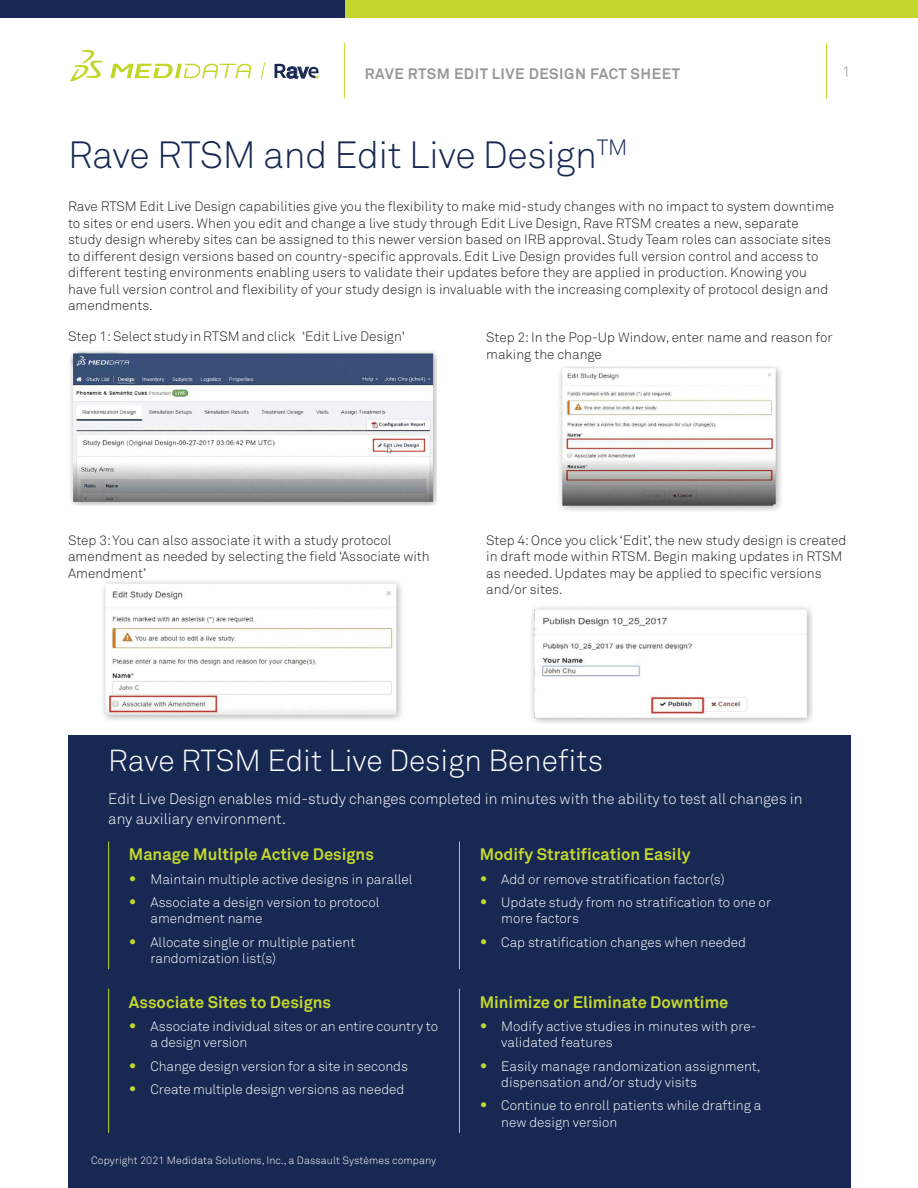
<style>
.page{position:relative;width:918px;height:1188px;background:#fff}
.page>*{position:absolute;margin:0;border:0;box-sizing:border-box;transform-origin:0 0}
.t1{font:300 37.5px "Akkurat Std";letter-spacing:-.01em;color:#172953}
.t2{font:300 30px "Akkurat Std";color:#fff}
.t3{font:700 16.5px "Akkurat Std";color:#c4d62e}
.t4{font:300 15px/19.5px "Akkurat Std";color:#fff}
.t5{font:700 15px "Akkurat Std";letter-spacing:.035em;color:#98989a}
.t6{font:300 15px "Akkurat Std";color:#98989a}
.t7{font:300 13.5px/16.5px "Akkurat Std";color:#231f20}
.t8{font:300 13.5px/16.5px "Akkurat Std";color:#fff}
.t9{font:300 10.5px "Akkurat Std";letter-spacing:.01em;color:#fff}
.s1{font-weight:700;font-size:18px;color:#c4d62e}
</style>
<div class="page">
<svg style="left:70px;top:50px;width:33px;height:32px"></svg>
<svg style="left:110px;top:64px;width:142px;height:14px"></svg>
<svg style="left:261px;top:62px;width:4px;height:18px"></svg>
<div style="left:345px;top:0;width:573px;height:17px;background:#c4d62e"></div>
<div style="left:0;top:0;width:345px;height:17px;background:#172953"></div>
<hr style="left:826px;top:43px;width:1px;height:55px;background:#c4d62e">
<hr style="left:344px;top:43px;width:1px;height:55px;background:#c4d62e">
<div style="left:68px;top:736px;width:782px;height:452px;background:#172953"></div>
<hr style="left:108px;top:842px;width:1px;height:127px;background:#c4d62e">
<hr style="left:459px;top:842px;width:1px;height:127px;background:#c4d62e">
<hr style="left:108px;top:989px;width:1px;height:144px;background:#c4d62e">
<hr style="left:459px;top:989px;width:1px;height:144px;background:#c4d62e">
<img style="left:70px;top:351px;width:367px;height:155px">
<img style="left:559px;top:366px;width:222px;height:145px">
<img style="left:102px;top:581px;width:300px;height:140px">
<img style="left:531px;top:606px;width:281px;height:118px">
<svg style="left:275px;top:63px;width:44px;height:15px"></svg>
<p class="t5" style="left:365px;top:65px;width:317px">RAVE RTSM EDIT LIVE DESIGN FACT SHEET</p>
<p class="t6" style="left:842px;top:63px;width:10px">1</p>
<h1 class="t1" style="left:68px;top:132px;width:561px">Rave RTSM and Edit Live Design<sup>TM</sup></h1>
<p class="t7" style="left:68px;top:198px;width:768px">Rave RTSM Edit Live Design capabilities give you the flexibility to make mid-study changes with no impact to system downtime to sites or end users. When you edit and change a live study through Edit Live Design, Rave RTSM creates a new, separate study design whereby sites can be assigned to this newer version based on IRB approval. Study Team roles can associate sites to different design versions based on country-specific approvals. Edit Live Design provides full version control and access to different testing environments enabling users to validate their updates before they are applied in production. Knowing you have full version control and flexibility of your study design is invaluable with the increasing complexity of protocol design and amendments.</p>
<p class="t7" style="left:68px;top:328px;width:339px">Step 1: Select study in RTSM and click ‘Edit Live Design'</p>
<p class="t7" style="left:486px;top:329px;width:348px">Step 2: In the Pop-Up Window, enter name and reason for making the change</p>
<p class="t7" style="left:68px;top:532px;width:363px">Step 3: You can also associate it with a study protocol amendment as needed by selecting the field ‘Associate with<br>Amendment’</p>
<p class="t7" style="left:486px;top:532px;width:362px">Step 4: Once you click ‘Edit’, the new study design is created in draft mode within RTSM. Begin making updates in RTSM as needed. Updates may be applied to specific versions and/or sites.</p>
<h2 class="t2" style="left:108px;top:743px;width:496px">Rave RTSM Edit Live Design Benefits</h2>
<p class="t4" style="left:108px;top:789px;width:696px">Edit Live Design enables mid-study changes completed in minutes with the ability to test all changes in any auxiliary environment.</p>
<p class="t3" style="left:129px;top:844px;width:247px">Manage Multiple Active Designs</p>
<p class="t8" style="left:129px;top:871px;width:285px"><span class="s1">•</span> Maintain multiple active designs in parallel</p>
<p class="t8" style="left:150px;top:894px;width:230px;text-indent:-22px"><span class="s1">•</span> Associate a design version to protocol amendment name</p>
<p class="t8" style="left:150px;top:934px;width:206px;text-indent:-22px"><span class="s1">•</span> Allocate single or multiple patient randomization list(s)</p>
<p class="t3" style="left:480px;top:844px;width:212px">Modify Stratification Easily</p>
<p class="t8" style="left:480px;top:871px;width:247px"><span class="s1">•</span> Add or remove stratification factor(s)</p>
<p class="t8" style="left:501px;top:894px;width:271px;text-indent:-22px"><span class="s1">•</span> Update study from no stratification to one or more factors</p>
<p class="t8" style="left:480px;top:934px;width:268px"><span class="s1">•</span> Cap stratification changes when needed</p>
<p class="t3" style="left:129px;top:992px;width:204px">Associate Sites to Designs</p>
<p class="t8" style="left:150px;top:1018px;width:289px;text-indent:-22px"><span class="s1">•</span> Associate individual sites or an entire country to a design version</p>
<p class="t8" style="left:129px;top:1058px;width:281px"><span class="s1">•</span> Change design version for a site in seconds</p>
<p class="t8" style="left:129px;top:1081px;width:277px"><span class="s1">•</span> Create multiple design versions as needed</p>
<p class="t9" style="left:91px;top:1154px;width:346px">Copyright 2021 Medidata Solutions, Inc., a Dassault Systèmes company</p>
<p class="t3" style="left:480px;top:992px;width:250px">Minimize or Eliminate Downtime</p>
<p class="t8" style="left:501px;top:1018px;width:257px;text-indent:-22px"><span class="s1">•</span> Modify active studies in minutes with pre&shy;validated features</p>
<p class="t8" style="left:501px;top:1058px;width:261px;text-indent:-22px"><span class="s1">•</span> Easily manage randomization assignment, dispensation and/or study visits</p>
<p class="t8" style="left:501px;top:1097px;width:262px;text-indent:-22px"><span class="s1">•</span> Continue to enroll patients while drafting a new design version</p>
</div>
